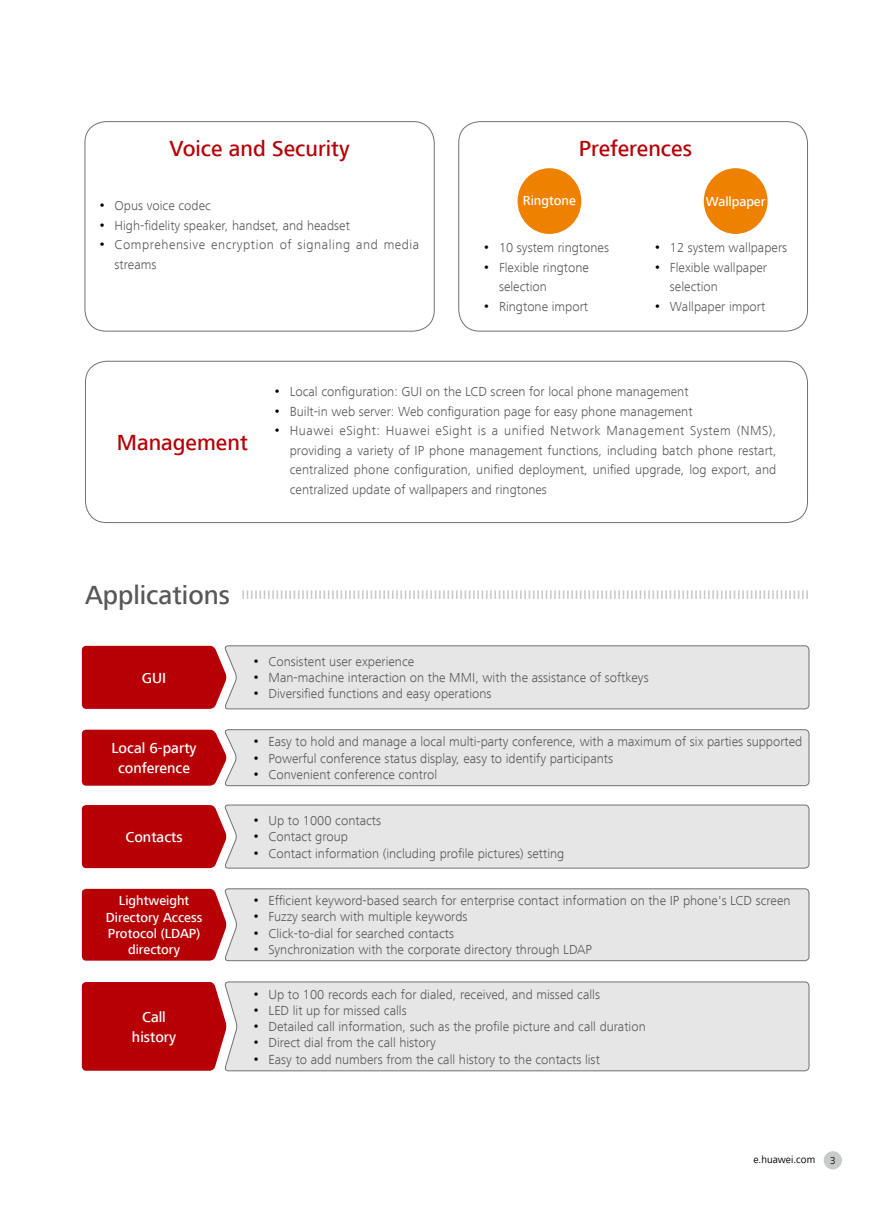
<style>
.page{position:relative;width:893px;height:1212px;background:#fff}
.page>*{position:absolute;margin:0;border:0;box-sizing:border-box;transform-origin:0 0}
.t1{font:500 27px "Frutiger Next LT";color:#595757}
.t2{font:500 22.5px "Frutiger Next LT";color:#b60005}
.t3{font:500 15px/19.5px "Frutiger Next LT";color:#fff;text-align:center}
.t4{font:300 13.5px/19.5px "Frutiger Next LT";color:#595757}
.t5{font:500 13.5px/16.2px "Frutiger Next LT";color:#fff;text-align:center}
.t6{font:300 13.5px/19.5px "Frutiger Next LT";letter-spacing:.04em;color:#595757}
.t7{font:10.5px "Frutiger Next LT";color:#000}
.t8{font:300 10.5px "Frutiger Next LT";color:#000}
.s1{font-family:"Arial";font-weight:400;color:#000}
</style>
<div class="page">
<div style="left:824px;top:1151px;width:18px;height:18px;background:#c9caca;border-radius:50%"></div>
<div style="left:85px;top:121px;width:350px;height:211px;border:1px solid #727171;border-radius:21px"></div>
<div style="left:458px;top:121px;width:350px;height:211px;border:1px solid #727171;border-radius:21px"></div>
<div style="left:85px;top:361px;width:723px;height:162px;border:1px solid #727171;border-radius:21px"></div>
<div style="left:518px;top:168px;width:63px;height:66px;background:#ef8100;border-radius:50%"></div>
<div style="left:704px;top:168px;width:63px;height:66px;background:#ef8100;border-radius:50%"></div>
<svg style="left:242px;top:590px;width:566px;height:9px"></svg>
<div style="left:82px;top:982px;width:142px;height:89px;background:#b60005"></div>
<svg style="left:82px;top:645px;width:727px;height:64px;background:#dab8b9"></svg>
<svg style="left:82px;top:729px;width:727px;height:57px;background:#dab8b9"></svg>
<svg style="left:82px;top:804px;width:727px;height:64px;background:#dbb9ba"></svg>
<svg style="left:82px;top:888px;width:727px;height:73px;background:#dab8b9"></svg>
<div style="left:224px;top:981px;width:585px;height:90px;background:#e6e6e6"></div>
<h2 class="t2" style="left:169px;top:136px;width:182px">Voice and Security</h2>
<p class="t4" style="left:100px;top:196px;width:113px"><span class="s1">•</span> Opus voice codec</p>
<p class="t4" style="left:100px;top:216px;width:252px"><span class="s1">•</span> High-fidelity speaker, handset, and headset</p>
<p class="t6" style="left:115px;top:235px;width:306px;text-indent:-15px"><span class="s1">•</span> Comprehensive encryption of signaling and media streams</p>
<h2 class="t2" style="left:579px;top:136px;width:115px">Preferences</h2>
<p class="t5" style="left:523px;top:192px;width:55px">Ringtone</p>
<p class="t5" style="left:706px;top:193px;width:61px">Wallpaper</p>
<p class="t4" style="left:484px;top:238px;width:126px"><span class="s1">•</span> 10 system ringtones</p>
<p class="t4" style="left:499px;top:258px;width:91px;text-indent:-15px"><span class="s1">•</span> Flexible ringtone selection</p>
<p class="t4" style="left:484px;top:297px;width:106px"><span class="s1">•</span> Ringtone import</p>
<p class="t4" style="left:655px;top:238px;width:134px"><span class="s1">•</span> 12 system wallpapers</p>
<p class="t4" style="left:670px;top:258px;width:99px;text-indent:-15px"><span class="s1">•</span> Flexible wallpaper selection</p>
<p class="t4" style="left:655px;top:297px;width:112px"><span class="s1">•</span> Wallpaper import</p>
<h2 class="t2" style="left:117px;top:430px;width:133px">Management</h2>
<p class="t4" style="left:275px;top:382px;width:415px"><span class="s1">•</span> Local configuration: GUI on the LCD screen for local phone management</p>
<p class="t4" style="left:275px;top:402px;width:419px"><span class="s1">•</span> Built-in web server: Web configuration page for easy phone management</p>
<p class="t4" style="left:290px;top:421px;width:489px;text-align:justify;text-indent:-15px"><span class="s1">•</span> Huawei eSight: Huawei eSight is a unified Network Management System (NMS), providing a variety of IP phone management functions, including batch phone restart, centralized phone configuration, unified deployment, unified upgrade, log export, and centralized update of wallpapers and ringtones</p>
<h1 class="t1" style="left:85px;top:580px;width:146px">Applications</h1>
<p class="t3" style="left:142px;top:668px;width:26px">GUI</p>
<p class="t3" style="left:112px;top:739px;width:87px">Local 6-party conference</p>
<p class="t3" style="left:125px;top:827px;width:59px">Contacts</p>
<p class="t5" style="left:106px;top:893px;width:98px">Lightweight<br>Directory Access<br>Protocol (LDAP) directory</p>
<p class="t3" style="left:132px;top:1007px;width:46px">Call history</p>
<p class="t4" style="left:254px;top:652px;width:162px"><span class="s1">•</span> Consistent user experience</p>
<p class="t4" style="left:254px;top:668px;width:397px"><span class="s1">•</span> Man-machine interaction on the MMI, with the assistance of softkeys</p>
<p class="t4" style="left:254px;top:684px;width:239px"><span class="s1">•</span> Diversified functions and easy operations</p>
<p class="t4" style="left:254px;top:732px;width:550px"><span class="s1">•</span> Easy to hold and manage a local multi-party conference, with a maximum of six parties supported</p>
<p class="t4" style="left:254px;top:748px;width:361px"><span class="s1">•</span> Powerful conference status display, easy to identify participants</p>
<p class="t4" style="left:254px;top:764px;width:185px"><span class="s1">•</span> Convenient conference control</p>
<p class="t4" style="left:254px;top:811px;width:129px"><span class="s1">•</span> Up to 1000 contacts</p>
<p class="t4" style="left:254px;top:827px;width:96px"><span class="s1">•</span> Contact group</p>
<p class="t4" style="left:254px;top:843px;width:312px"><span class="s1">•</span> Contact information (including profile pictures) setting</p>
<p class="t4" style="left:254px;top:891px;width:538px"><span class="s1">•</span> Efficient keyword-based search for enterprise contact information on the IP phone's LCD screen</p>
<p class="t4" style="left:254px;top:907px;width:215px"><span class="s1">•</span> Fuzzy search with multiple keywords</p>
<p class="t4" style="left:254px;top:923px;width:202px"><span class="s1">•</span> Click-to-dial for searched contacts</p>
<p class="t4" style="left:254px;top:940px;width:340px"><span class="s1">•</span> Synchronization with the corporate directory through LDAP</p>
<p class="t4" style="left:254px;top:984px;width:348px"><span class="s1">•</span> Up to 100 records each for dialed, received, and missed calls</p>
<p class="t4" style="left:254px;top:1001px;width:155px"><span class="s1">•</span> LED lit up for missed calls</p>
<p class="t4" style="left:254px;top:1017px;width:394px"><span class="s1">•</span> Detailed call information, such as the profile picture and call duration</p>
<p class="t4" style="left:254px;top:1033px;width:184px"><span class="s1">•</span> Direct dial from the call history</p>
<p class="t4" style="left:254px;top:1049px;width:348px"><span class="s1">•</span> Easy to add numbers from the call history to the contacts list</p>
<p class="t7" style="left:753px;top:1154px;width:63px">e.huawei.com</p>
<p class="t8" style="left:830px;top:1154px;width:7px">3</p>
</div>
